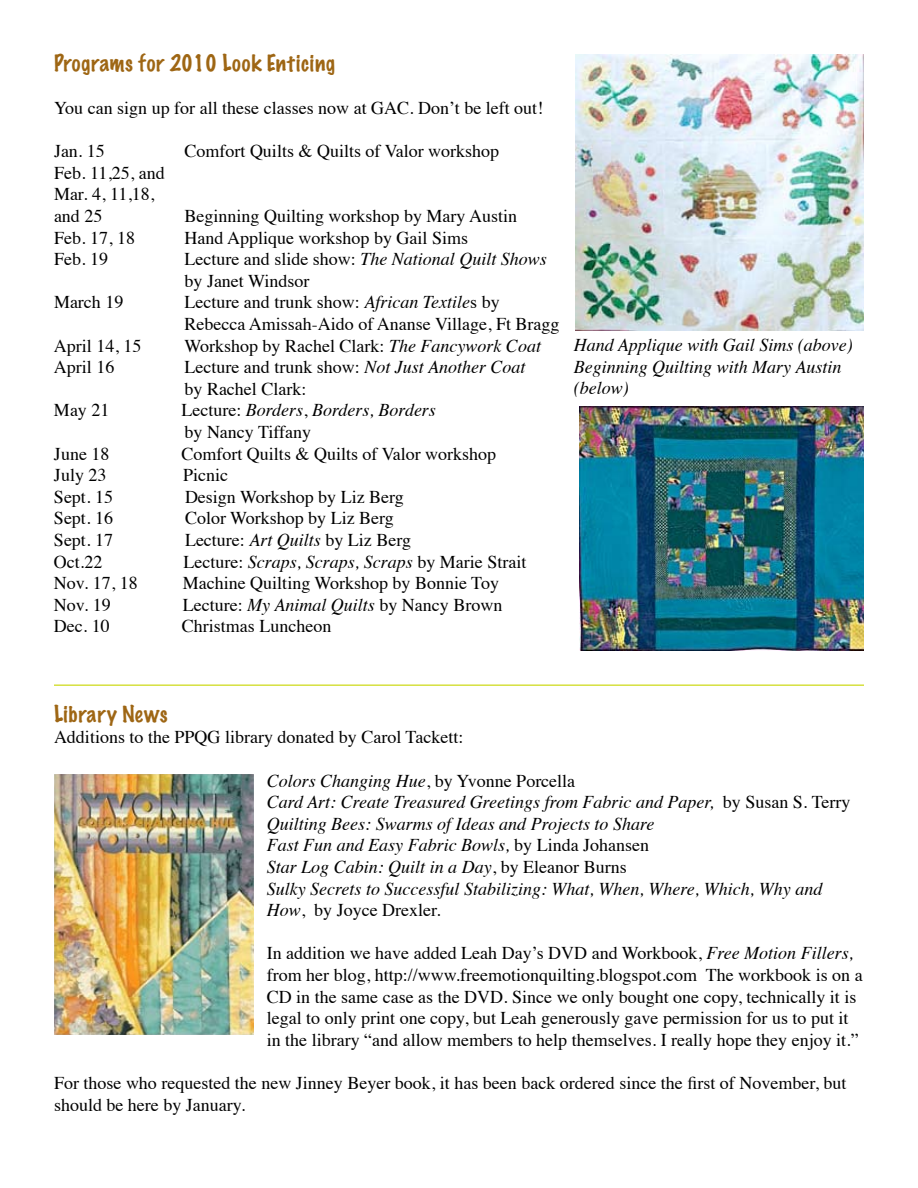
<style>
.page{position:relative;width:918px;height:1188px;background:#fff}
.page>*{position:absolute;margin:0;border:0;box-sizing:border-box;transform-origin:0 0}
.t1{font:100 21px "Marker Felt";letter-spacing:.035em;color:#9e6614}
.t2{font:18px/21.6px "Times";color:#000}
.t3{font:italic 18px/21.6px "Times";color:#000}
.s1{font-style:italic}
.s2{font-style:normal}
</style>
<div class="page">
<img style="left:579px;top:406px;width:285px;height:244px">
<img style="left:576px;top:54px;width:288px;height:276px">
<img style="left:54px;top:774px;width:199px;height:260px">
<hr style="left:54px;top:684px;width:810px;height:2px;background:#d6e03e">
<p class="t1" style="left:54px;top:53px;width:282px">Programs for 2010 Look Enticing</p>
<p class="t2" style="left:54px;top:99px;width:491px">You can sign up for all these classes now at GAC. Don’t be left out!</p>
<p class="t2" style="left:54px;top:142px;width:52px">Jan. 15</p>
<p class="t2" style="left:184px;top:142px;width:316px">Comfort Quilts &amp; Quilts of Valor workshop</p>
<p class="t2" style="left:54px;top:163px;width:112px">Feb. 11,25, and<br>Mar. 4, 11,18, and 25</p>
<p class="t2" style="left:184px;top:207px;width:334px">Beginning Quilting workshop by Mary Austin</p>
<p class="t2" style="left:54px;top:228px;width:82px">Feb. 17, 18</p>
<p class="t2" style="left:184px;top:228px;width:285px">Hand Applique workshop by Gail Sims</p>
<p class="t2" style="left:54px;top:250px;width:55px">Feb. 19</p>
<p class="t2" style="left:184px;top:250px;width:364px">Lecture and slide show: <span class="s1">The National Quilt Shows </span>by Janet Windsor</p>
<p class="t2" style="left:54px;top:293px;width:71px">March 19</p>
<p class="t2" style="left:184px;top:293px;width:377px">Lecture and trunk show: <span class="s1">African Textile</span>s by<br>Rebecca Amissah-Aido of Ananse Village, Ft Bragg</p>
<p class="t2" style="left:54px;top:336px;width:89px">April 14, 15</p>
<p class="t2" style="left:184px;top:336px;width:358px">Workshop by Rachel Clark: <span class="s1">The Fancywork Coat</span></p>
<p class="t2" style="left:54px;top:358px;width:62px">April 16</p>
<p class="t2" style="left:184px;top:358px;width:343px">Lecture and trunk show: <span class="s1">Not Just Another Coat </span>by Rachel Clark:</p>
<p class="t2" style="left:54px;top:401px;width:57px">May 21</p>
<p class="t2" style="left:181px;top:401px;width:256px">Lecture: <span class="s1">Borders</span>, <span class="s1">Borders, Borders </span>by Nancy Tiffany</p>
<p class="t2" style="left:54px;top:444px;width:57px">June 18</p>
<p class="t2" style="left:181px;top:444px;width:316px">Comfort Quilts &amp; Quilts of Valor workshop</p>
<p class="t2" style="left:54px;top:466px;width:54px">July 23</p>
<p class="t2" style="left:183px;top:466px;width:46px">Picnic</p>
<p class="t2" style="left:54px;top:488px;width:61px">Sept. 15</p>
<p class="t2" style="left:185px;top:488px;width:220px">Design Workshop by Liz Berg</p>
<p class="t2" style="left:54px;top:509px;width:61px">Sept. 16</p>
<p class="t2" style="left:185px;top:509px;width:210px">Color Workshop by Liz Berg</p>
<p class="t2" style="left:54px;top:531px;width:61px">Sept. 17</p>
<p class="t2" style="left:185px;top:531px;width:228px">Lecture: <span class="s1">Art Quilts</span> by Liz Berg</p>
<p class="t2" style="left:54px;top:552px;width:50px">Oct.22</p>
<p class="t2" style="left:183px;top:552px;width:344px">Lecture: <span class="s1">Scraps, Scraps, Scraps</span> by Marie Strait</p>
<p class="t2" style="left:54px;top:574px;width:85px">Nov. 17, 18</p>
<p class="t2" style="left:183px;top:574px;width:318px">Machine Quilting Workshop by Bonnie Toy</p>
<p class="t2" style="left:54px;top:596px;width:58px">Nov. 19</p>
<p class="t2" style="left:183px;top:596px;width:321px">Lecture: <span class="s1">My Animal Quilts</span> by Nancy Brown</p>
<p class="t2" style="left:54px;top:617px;width:57px">Dec. 10</p>
<p class="t2" style="left:182px;top:617px;width:151px">Christmas Luncheon</p>
<p class="t3" style="left:574px;top:336px;width:281px">Hand Applique with Gail Sims (above)<br>Beginning Quilting with Mary Austin (below)</p>
<p class="t1" style="left:54px;top:704px;width:115px">Library News</p>
<p class="t2" style="left:54px;top:728px;width:411px">Additions to the PPQG library donated by Carol Tackett:</p>
<p class="t3" style="left:267px;top:771px;width:585px">Colors Changing Hue<span class="s2">, by Yvonne Porcella<br></span>Card Art: Create Treasured Greetings from Fabric and Paper, <span class="s2">by Susan S. Terry </span>Quilting Bees: Swarms of Ideas and Projects to Share<br>Fast Fun and Easy Fabric Bowls, <span class="s2">by Linda Johansen<br></span>Star Log Cabin: Quilt in a Day<span class="s2">, by Eleanor Burns<br></span>Sulky Secrets to Successful Stabilizing: What, When, Where, Which, Why and How<span class="s2">, by Joyce Drexler.</span></p>
<p class="t2" style="left:267px;top:944px;width:597px">In addition we have added Leah Day’s DVD and Workbook, <span class="s1">Free Motion Fillers, </span>from her blog, http://www.freemotionquilting.blogspot.com The workbook is on a CD in the same case as the DVD. Since we only bought one copy, technically it is legal to only print one copy, but Leah generously gave permission for us to put it in the library “and allow members to help themselves. I really hope they enjoy it.”</p>
<p class="t2" style="left:54px;top:1074px;width:794px">For those who requested the new Jinney Beyer book, it has been back ordered since the first of November, but should be here by January.</p>
</div>
